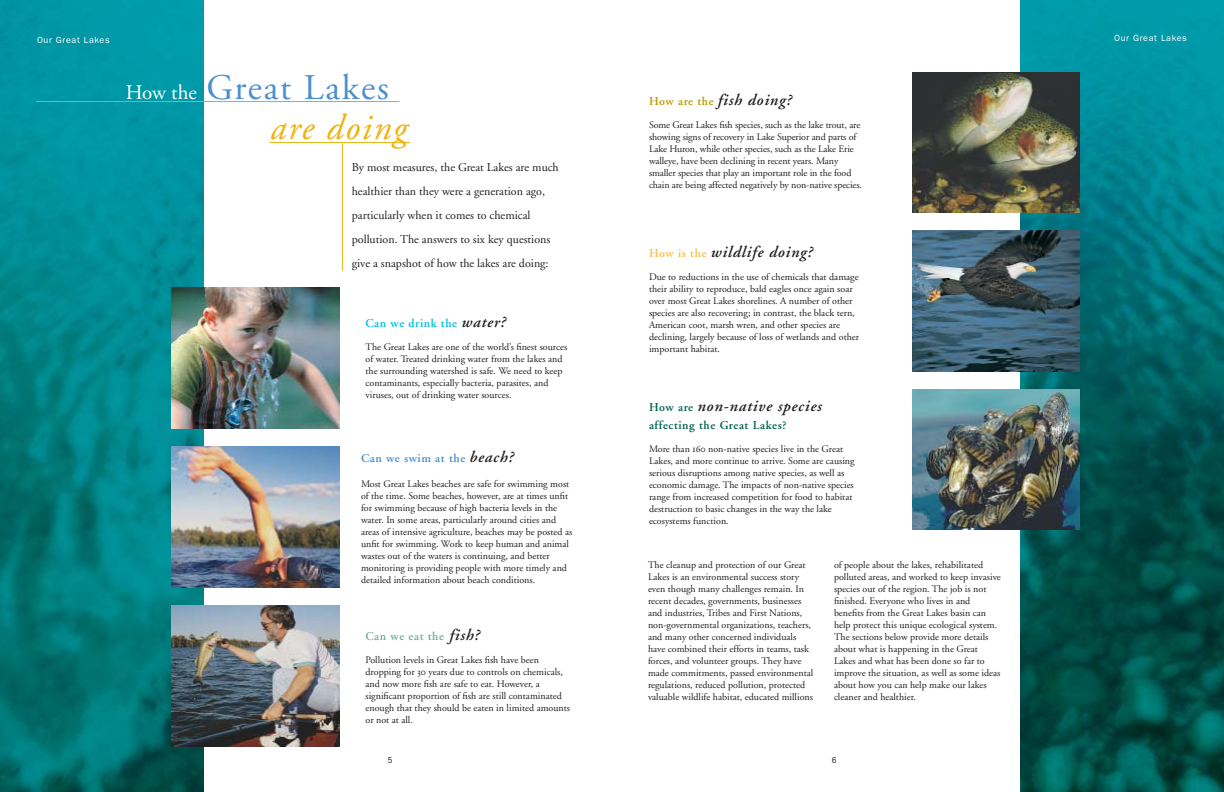
<style>
.page{position:relative;width:1224px;height:792px;background:#fff}
.page>*{position:absolute;margin:0;border:0;box-sizing:border-box;transform-origin:0 0}
.t1{font:36px/39.9px "Adobe Garamond";letter-spacing:.05em;color:#4c8fcd}
.t2{font:italic 600 16px "Adobe Garamond";letter-spacing:.05em;color:#231f1f}
.t3{font:12px/24px "Adobe Garamond";color:#231f1f}
.t4{font:600 12px "Adobe Garamond";letter-spacing:.05em;color:#006350}
.t5{font:600 12px "Adobe Garamond";letter-spacing:.05em;color:#4c8fcd}
.t6{font:600 12px "Adobe Garamond";letter-spacing:.05em;color:#00bee0}
.t7{font:600 12px "Adobe Garamond";letter-spacing:.05em;color:#71af97}
.t8{font:10px/12px "Adobe Garamond";color:#231f1f}
.t9{font:9px "Franklin Gothic";letter-spacing:.07em;color:#fff}
.t10{font:condensed 9px "Franklin Gothic";color:#231f1f}
.s1{font-size:21px;color:#fff}
.s2{font-style:italic;color:#eeb30a}
.s3{font-style:italic;font-size:16px;color:#231f1f}
.s4{font-family:"Adobe Garamond Regular SC"}
.s5{font-style:normal;font-size:12px;color:#bd9a00}
.s6{font-style:normal;font-size:12px;color:#f2c04a}
.s7{font-style:normal;font-size:12px;color:#006350}
</style>
<div class="page">
<img style="left:0;top:0;width:204px;height:792px">
<hr style="left:36px;top:101px;width:363px;height:1px;background:#73afdc">
<hr style="left:270px;top:142px;width:140px;height:1px;background:#eeb30a">
<hr style="left:342px;top:144px;width:1px;height:127px;background:#eeb30a">
<img style="left:171px;top:288px;width:168px;height:140px">
<img style="left:171px;top:446px;width:168px;height:141px">
<img style="left:1020px;top:0;width:204px;height:792px">
<img style="left:912px;top:72px;width:168px;height:141px">
<img style="left:912px;top:230px;width:168px;height:141px">
<img style="left:171px;top:606px;width:168px;height:140px">
<img style="left:912px;top:389px;width:168px;height:141px">
<p class="t9" style="left:37px;top:37px;width:74px">Our Great Lakes</p>
<p class="t9" style="left:1114px;top:35px;width:74px">Our Great Lakes</p>
<h1 class="t1" style="left:270px;top:71px;width:138px;text-indent:-145px"><span class="s1">How the</span> Great Lakes <span class="s2">are doing</span></h1>
<p class="t3" style="left:352px;top:156px;width:209px">By most measures, the Great Lakes are much healthier than they were a generation ago, particularly when it comes to chemical pollution. The answers to six key questions give a snapshot of how the lakes are doing:</p>
<p class="t6" style="left:366px;top:319px;width:142px">Can we drink the <span class="s3">water?</span></p>
<p class="t8" style="left:366px;top:342px;width:203px">The Great Lakes are one of the world’s finest sources of water. Treated drinking water from the lakes and the surrounding watershed is safe. We need to keep contaminants, especially bacteria, parasites, and viruses, out of drinking water sources.</p>
<p class="t5" style="left:361px;top:453px;width:154px">Can we swim at the <span class="s3">beach?</span></p>
<p class="t8" style="left:361px;top:479px;width:213px">Most Great Lakes beaches are safe for swimming most of the time. Some beaches, however, are at times unfit for swimming because of high bacteria levels in the water. In some areas, particularly around cities and areas of intensive agriculture, beaches may be posted as unfit for swimming. Work to keep human and animal wastes out of the waters is continuing, and better monitoring is providing people with more timely and detailed information about beach conditions.</p>
<p class="t7" style="left:366px;top:631px;width:116px">Can we eat the <span class="s3">fish?</span></p>
<p class="t8" style="left:365px;top:654px;width:206px">Pollution levels in Great Lakes fish have been dropping for <span class="s4">30</span> years due to controls on chemicals, and now more fish are safe to eat. However, a significant proportion of fish are still contaminated enough that they should be eaten in limited amounts or not at all.</p>
<h2 class="t2" style="left:649px;top:94px;width:144px"><span class="s5">How are the</span> fish doing?</h2>
<p class="t8" style="left:649px;top:120px;width:215px">Some Great Lakes fish species, such as the lake trout, are showing signs of recovery in Lake Superior and parts of Lake Huron, while other species, such as the Lake Erie walleye, have been declining in recent years. Many smaller species that play an important role in the food chain are being affected negatively by non-native species.</p>
<h2 class="t2" style="left:649px;top:246px;width:165px"><span class="s6">How is the</span> wildlife doing?</h2>
<p class="t8" style="left:649px;top:272px;width:212px">Due to reductions in the use of chemicals that damage their ability to reproduce, bald eagles once again soar over most Great Lakes shorelines. A number of other species are also recovering; in contrast, the black tern, American coot, marsh wren, and other species are declining, largely because of loss of wetlands and other important habitat.</p>
<h2 class="t2" style="left:649px;top:400px;width:174px"><span class="s7">How are</span> non-native species</h2>
<p class="t4" style="left:649px;top:421px;width:139px">affecting the Great Lakes?</p>
<p class="t8" style="left:649px;top:444px;width:207px">More than <span class="s4">160</span> non-native species live in the Great Lakes, and more continue to arrive. Some are causing serious disruptions among native species, as well as economic damage. The impacts of non-native species range from increased competition for food to habitat destruction to basic changes in the way the lake ecosystems function.</p>
<p class="t8" style="left:648px;top:560px;width:167px">The cleanup and protection of our Great Lakes is an environmental success story even though many challenges remain. In recent decades, governments, businesses and industries, Tribes and First Nations, non-governmental organizations, teachers, and many other concerned individuals have combined their efforts in teams, task forces, and volunteer groups. They have made commitments, passed environmental regulations, reduced pollution, protected valuable wildlife habitat, educated millions</p>
<p class="t8" style="left:834px;top:560px;width:168px">of people about the lakes, rehabilitated polluted areas, and worked to keep invasive species out of the region. The job is not finished. Everyone who lives in and benefits from the Great Lakes basin can help protect this unique ecological system.<br>The sections below provide more details about what is happening in the Great Lakes and what has been done so far to improve the situation, as well as some ideas about how you can help make our lakes cleaner and healthier.</p>
<p class="t10" style="left:388px;top:757px;width:6px">5</p>
<p class="t10" style="left:832px;top:757px;width:6px">6</p>
</div>
